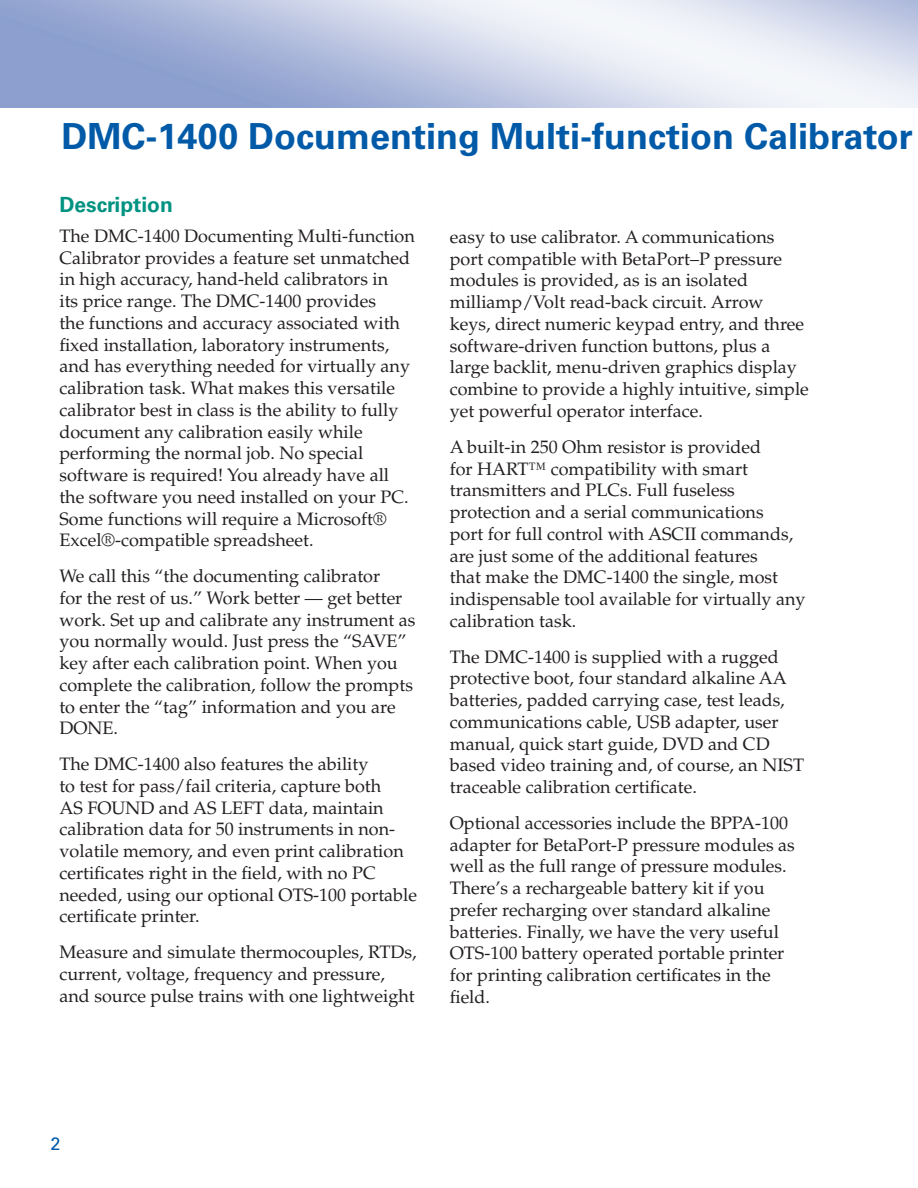
<style>
.page{position:relative;width:918px;height:1188px;background:#fff}
.page>*{position:absolute;margin:0;border:0;box-sizing:border-box;transform-origin:0 0}
.t1{font:700 36px "Univers";color:#015aa8}
.t2{font:700 21px "Univers";color:#009381}
.t3{font:18px/21.8px "Palatino";color:#231f20}
.t4{font:18px "Univers";color:#015aa8}
</style>
<div class="page">
<h1 class="t1" style="left:61px;top:123px;width:853px">DMC-1400 Documenting Multi-function Calibrator</h1>
<p class="t2" style="left:59px;top:197px;width:115px">Description</p>
<p class="t3" style="left:59px;top:227px;width:357px">The DMC-1400 Documenting Multi-function Calibrator provides a feature set unmatched in high accuracy, hand-held calibrators in<br>its price range. The DMC-1400 provides<br>the functions and accuracy associated with fixed installation, laboratory instruments, and has everything needed for virtually any calibration task. What makes this versatile calibrator best in class is the ability to fully document any calibration easily while performing the normal job. No special software is required! You already have all the software you need installed on your PC.<br>Some functions will require a Microsoft® Excel®-compatible spreadsheet.</p>
<p class="t3" style="left:59px;top:567px;width:358px">We call this “the documenting calibrator<br>for the rest of us.” Work better — get better work. Set up and calibrate any instrument as you normally would. Just press the “SAVE” key after each calibration point. When you complete the calibration, follow the prompts to enter the “tag” information and you are DONE.</p>
<p class="t3" style="left:59px;top:755px;width:359px">The DMC-1400 also features the ability<br>to test for pass/fail criteria, capture both<br>AS FOUND and AS LEFT data, maintain calibration data for 50 instruments in non&shy;volatile memory, and even print calibration certificates right in the field, with no PC needed, using our optional OTS-100 portable certificate printer.</p>
<p class="t3" style="left:59px;top:943px;width:359px">Measure and simulate thermocouples, RTDs, current, voltage, frequency and pressure, and source pulse trains with one lightweight</p>
<p class="t3" style="left:450px;top:228px;width:361px">easy to use calibrator. A communications port compatible with BetaPort–P pressure modules is provided, as is an isolated milliamp/Volt read-back circuit. Arrow<br>keys, direct numeric keypad entry, and three software-driven function buttons, plus a large backlit, menu-driven graphics display combine to provide a highly intuitive, simple yet powerful operator interface.</p>
<p class="t3" style="left:450px;top:438px;width:357px">A built-in 250 Ohm resistor is provided<br>for HART™ compatibility with smart transmitters and PLCs. Full fuseless protection and a serial communications<br>port for full control with ASCII commands, are just some of the additional features<br>that make the DMC-1400 the single, most indispensable tool available for virtually any calibration task.</p>
<p class="t3" style="left:450px;top:648px;width:356px">The DMC-1400 is supplied with a rugged protective boot, four standard alkaline AA batteries, padded carrying case, test leads, communications cable, USB adapter, user manual, quick start guide, DVD and CD based video training and, of course, an NIST traceable calibration certificate.</p>
<p class="t3" style="left:450px;top:814px;width:347px">Optional accessories include the BPPA-100 adapter for BetaPort-P pressure modules as well as the full range of pressure modules.<br>There’s a rechargeable battery kit if you prefer recharging over standard alkaline batteries. Finally, we have the very useful OTS-100 battery operated portable printer for printing calibration certificates in the field.</p>
<p class="t4" style="left:51px;top:1137px;width:12px">2</p>
</div>
